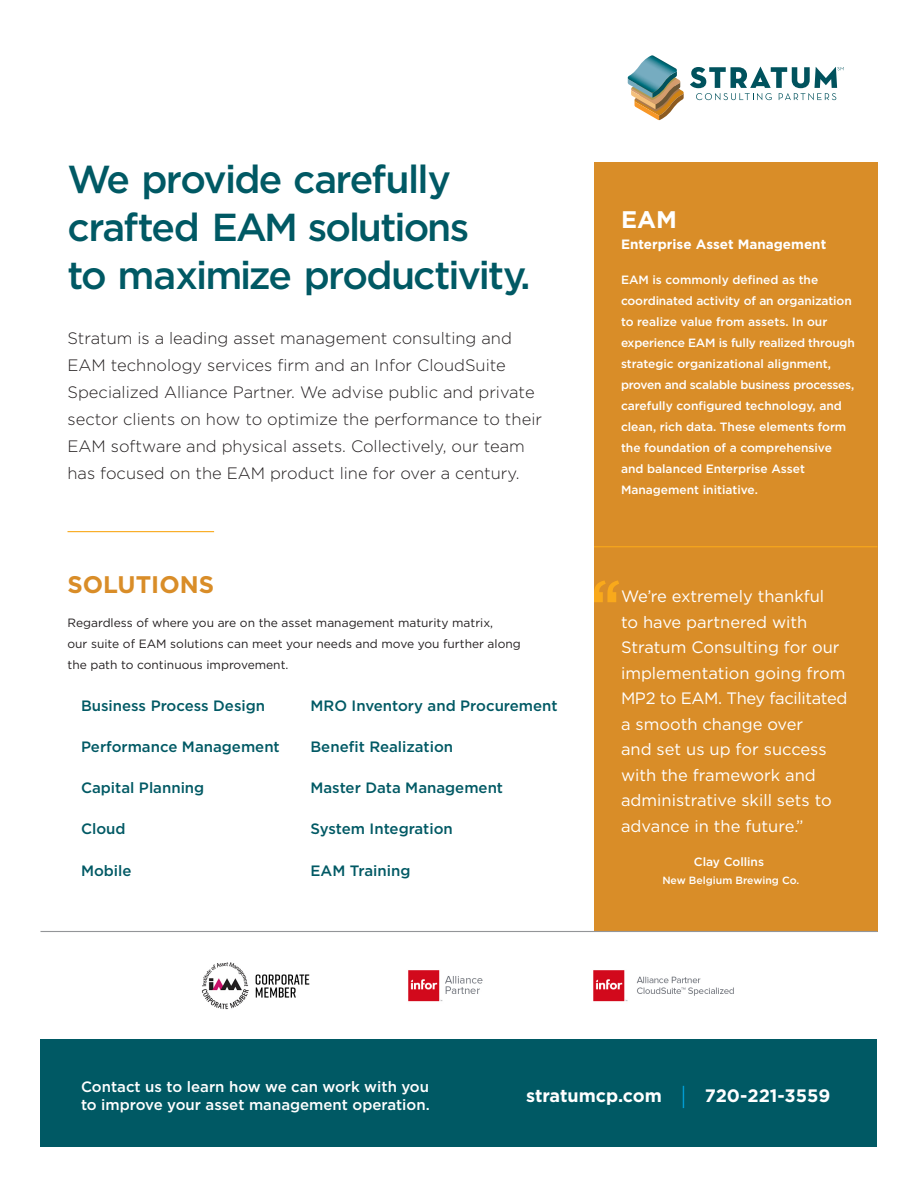
<style>
.page{position:relative;width:918px;height:1188px;background:#fff}
.page>*{position:absolute;margin:0;border:0;box-sizing:border-box;transform-origin:0 0}
.t1{font:96px "Gotham";color:#f9a91b}
.t2{font:500 39px/48px "Gotham";letter-spacing:-.045em;color:#005964}
.t3{font:700 24px "Gotham";color:#d98d28}
.t4{font:700 24px "Gotham";color:#fff}
.t5{font:700 18px "Gotham";color:#fff}
.t6{font:300 16.5px/27px "Gotham";color:#231f20}
.t7{font:16.5px/25.5px "Gotham";color:#fff}
.t8{font:500 15px "Gotham";color:#005964}
.t9{font:500 15px/18px "Gotham";color:#fff}
.t10{font:700 13.5px "Gotham";color:#fff}
.t11{font:500 12px/21px "Gotham";color:#fff}
.t12{font:12px/21px "Gotham";color:#231f20}
.t13{font:500 10.5px "Gotham";color:#fff}
.s1{font-weight:300;font-size:24px;color:#00aeef}
</style>
<div class="page">
<div style="left:594px;top:162px;width:284px;height:770px;background:#d98d28"></div>
<img style="left:202px;top:962px;width:532px;height:48px">
<div style="left:40px;top:1040px;width:838px;height:108px;background:#005964"></div>
<svg style="left:690px;top:67px;width:154px;height:33px"></svg>
<svg style="left:628px;top:55px;width:56px;height:65px"></svg>
<hr style="left:68px;top:531px;width:146px;height:1px;background:#f9a91b">
<hr style="left:594px;top:546px;width:284px;height:1px;background:#f9a91b">
<hr style="left:40px;top:931px;width:838px;height:1px;background:#939598">
<h2 class="t2" style="left:68px;top:155px;width:465px">We provide carefully crafted EAM solutions<br>to maximize productivity.</h2>
<p class="t6" style="left:68px;top:324px;width:476px">Stratum is a leading asset management consulting and EAM technology services firm and an Infor CloudSuite Specialized Alliance Partner. We advise public and private sector clients on how to optimize the performance to their EAM software and physical assets. Collectively, our team has focused on the EAM product line for over a century.</p>
<h3 class="t3" style="left:68px;top:569px;width:148px">SOLUTIONS</h3>
<p class="t12" style="left:68px;top:612px;width:455px">Regardless of where you are on the asset management maturity matrix,<br>our suite of EAM solutions can meet your needs and move you further along the path to continuous improvement.</p>
<p class="t8" style="left:81px;top:696px;width:186px">Business Process Design</p>
<p class="t8" style="left:310px;top:696px;width:249px">MRO Inventory and Procurement</p>
<p class="t8" style="left:81px;top:737px;width:200px">Performance Management</p>
<p class="t8" style="left:310px;top:737px;width:144px">Benefit Realization</p>
<p class="t8" style="left:81px;top:778px;width:125px">Capital Planning</p>
<p class="t8" style="left:310px;top:778px;width:194px">Master Data Management</p>
<p class="t8" style="left:81px;top:819px;width:46px">Cloud</p>
<p class="t8" style="left:310px;top:819px;width:144px">System Integration</p>
<p class="t8" style="left:81px;top:861px;width:52px">Mobile</p>
<p class="t8" style="left:310px;top:861px;width:101px">EAM Training</p>
<h3 class="t4" style="left:621px;top:204px;width:57px">EAM</h3>
<p class="t10" style="left:621px;top:236px;width:207px">Enterprise Asset Management</p>
<p class="t11" style="left:621px;top:269px;width:235px">EAM is commonly defined as the coordinated activity of an organization to realize value from assets. In our experience EAM is fully realized through strategic organizational alignment, proven and scalable business processes, carefully configured technology, and clean, rich data. These elements form the foundation of a comprehensive and balanced Enterprise Asset Management initiative.</p>
<h1 class="t1" style="left:587px;top:553px;width:38px">‘‘</h1>
<p class="t7" style="left:621px;top:583px;width:228px">We’re extremely thankful<br>to have partnered with<br>Stratum Consulting for our implementation going from<br>MP2 to EAM. They facilitated a smooth change over<br>and set us up for success with the framework and administrative skill sets to advance in the future.”</p>
<p class="t11" style="left:694px;top:851px;width:72px">Clay Collins</p>
<p class="t13" style="left:662px;top:874px;width:138px">New Belgium Brewing Co.</p>
<p class="t9" style="left:81px;top:1078px;width:350px">Contact us to learn how we can work with you to improve your asset management operation.</p>
<h3 class="t5" style="left:526px;top:1084px;width:306px">stratumcp.com <span class="s1">|</span> 720-221-3559</h3>
</div>
